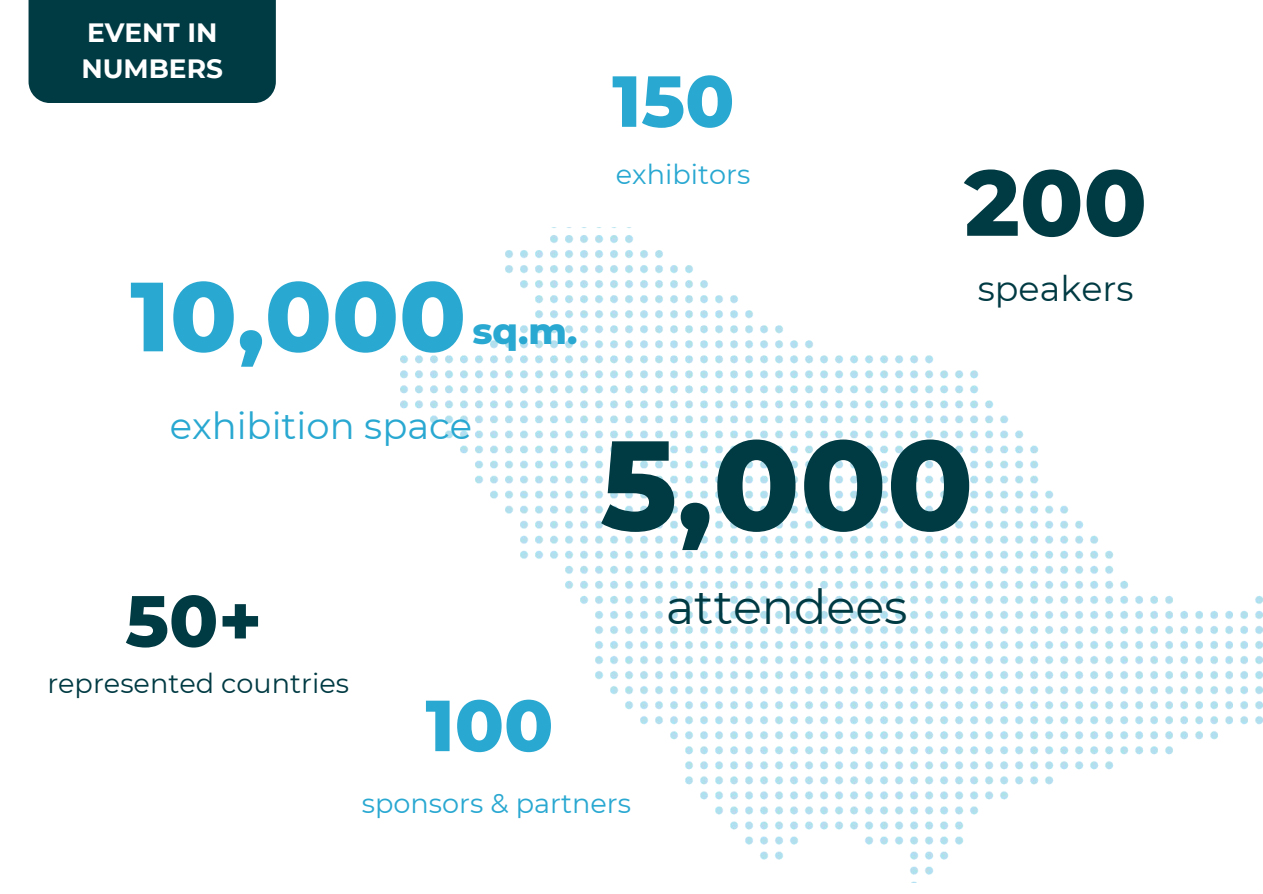
<style>
.page{position:relative;width:1263px;height:894px;background:#fff}
.page>*{position:absolute;margin:0;border:0;box-sizing:border-box;transform-origin:0 0}
.t1{font:800 126.75px "Montserrat";color:#003a43}
.t2{font:800 97.95px "Montserrat";color:#29a8d1}
.t3{font:800 92.7px "Montserrat";color:#003a43}
.t4{font:800 72px "Montserrat";color:#29a8d1}
.t5{font:800 72px "Montserrat";color:#003a43}
.t6{font:47.7px "Montserrat";color:#003a43}
.t7{font:36.9px "Montserrat";color:#29a8d1}
.t8{font:800 36.9px "Montserrat";color:#29a8d1}
.t9{font:34.95px "Montserrat";color:#003a43}
.t10{font:27.15px "Montserrat";color:#29a8d1}
.t11{font:27.15px "Montserrat";color:#003a43}
.t12{font:700 26.4px/36px "Montserrat";color:#fff}
</style>
<div class="page">
<img style="left:401px;top:227px;width:861px;height:655px">
<div style="left:29px;top:0;width:247px;height:103px;background:#003a43"></div>
<p class="t12" style="left:81px;top:15px;width:143px">EVENT IN<br>NUMBERS</p>
<h2 class="t2" style="left:130px;top:256px;width:337px">10,000</h2>
<h3 class="t8" style="left:472px;top:308px;width:107px">sq.m.</h3>
<h3 class="t7" style="left:170px;top:403px;width:304px">exhibition space</h3>
<h3 class="t5" style="left:125px;top:576px;width:138px">50+</h3>
<p class="t11" style="left:47px;top:667px;width:303px">represented countries</p>
<h3 class="t4" style="left:425px;top:681px;width:129px">100</h3>
<h3 class="t4" style="left:612px;top:57px;width:124px">150</h3>
<p class="t10" style="left:616px;top:157px;width:136px">exhibitors</p>
<h3 class="t3" style="left:964px;top:146px;width:184px">200</h3>
<p class="t9" style="left:978px;top:267px;width:157px">speakers</p>
<h1 class="t1" style="left:600px;top:407px;width:375px">5,000</h1>
<h3 class="t6" style="left:666px;top:577px;width:243px">attendees</h3>
<p class="t10" style="left:362px;top:786px;width:271px">sponsors &amp; partners</p>
</div>
